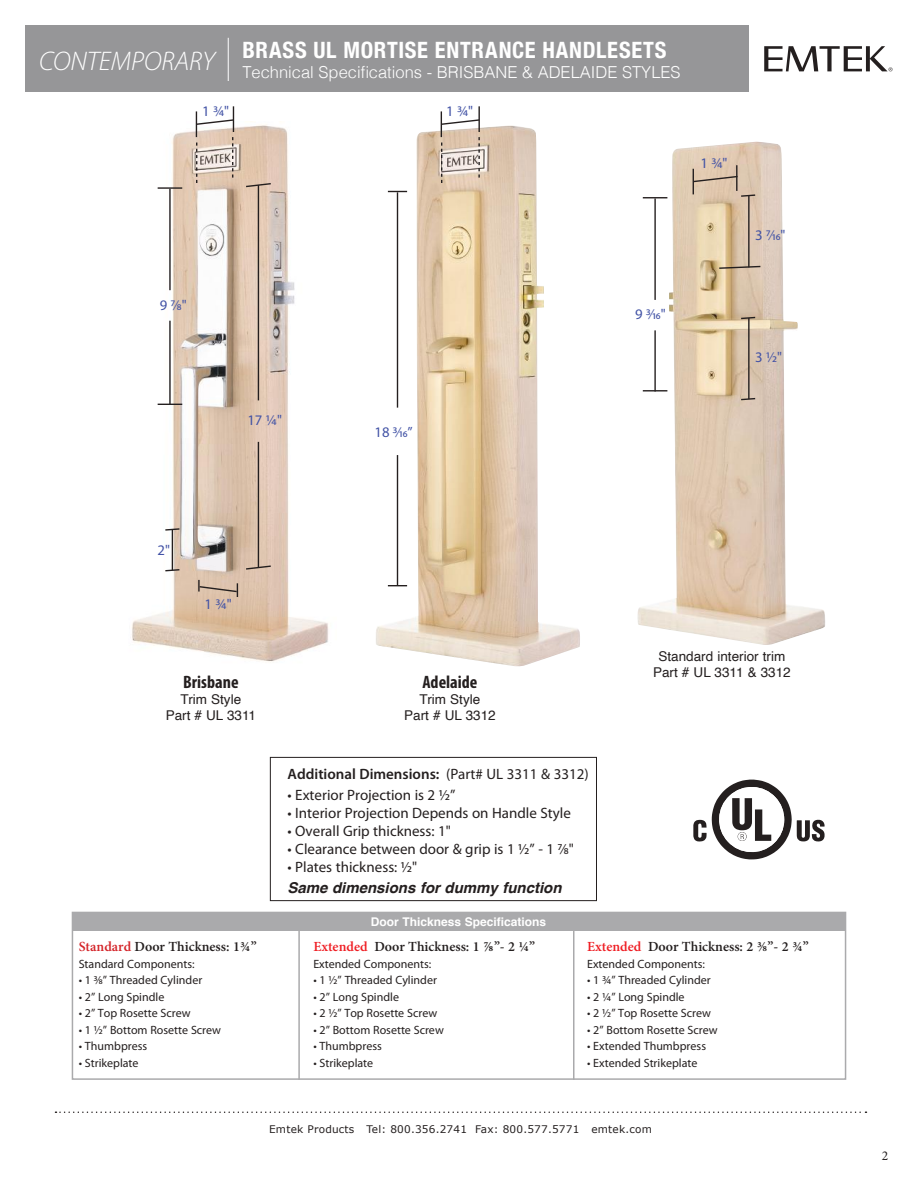
<style>
.page{position:relative;width:918px;height:1188px;background:#fff}
.page>*{position:absolute;margin:0;border:0;box-sizing:border-box;transform-origin:0 0}
.t1{font:700 condensed 22.5px "Helvetica Neue";letter-spacing:.03em;color:#fff}
.t2{font:700 condensed 18px "Myriad Pro";color:#241f1f}
.t3{font:300 16.5px "Helvetica";color:#fff}
.t4{font:15px "Myriad Pro";color:#241f1f}
.t5{font:600 15px "Myriad Pro";color:#241f1f}
.t6{font:italic 700 15px "Helvetica";color:#241f1f}
.t7{font:14.7px "Myriad Pro";color:#4152a5}
.t8{font:600 13.95px "Minion Pro";color:#241f1f}
.t9{font:13.5px/16.2px "Helvetica";color:#241f1f;text-align:center}
.t10{font:13.5px "Minion Pro";color:#241f1f}
.t11{font:12px "Myriad Pro";color:#241f1f}
.t12{font:700 12px "Helvetica";color:#fff}
.t13{font:10.5px "Verdana";letter-spacing:.02em;color:#241f1f}
.s1{font-weight:400}
.s2{color:#d42429}
.s3{color:#ef1d23}
.s4{font-weight:700}
</style>
<div class="page">
<img style="left:132px;top:125px;width:197px;height:537px">
<img style="left:637px;top:142px;width:188px;height:503px">
<img style="left:376px;top:126px;width:204px;height:541px">
<div style="left:26px;top:26px;width:723px;height:66px;background:#969698"></div>
<svg style="left:55px;top:1112px;width:811px;height:1px"></svg>
<div style="left:72px;top:912px;width:774px;height:19px;background:#aaaaac"></div>
<div style="left:72px;top:912px;width:774px;height:168px;border:1px solid #aaaaac"></div>
<hr style="left:298px;top:922px;width:2px;height:158px;background:#aaaaac">
<hr style="left:573px;top:922px;width:1px;height:158px;background:#aaaaac">
<svg style="left:764px;top:46px;width:128px;height:25px"></svg>
<div style="left:270px;top:757px;width:327px;height:144px;border:1px solid #241f1f"></div>
<hr style="left:478px;top:106px;width:2px;height:26px;background:#241f1f">
<hr style="left:736px;top:165px;width:2px;height:26px;background:#241f1f">
<svg style="left:195px;top:106px;width:40px;height:77px"></svg>
<svg style="left:440px;top:111px;width:41px;height:72px"></svg>
<hr style="left:158px;top:187px;width:24px;height:2px;background:#241f1f">
<svg style="left:388px;top:191px;width:19px;height:1px"></svg>
<svg style="left:388px;top:585px;width:19px;height:1px"></svg>
<svg style="left:643px;top:197px;width:24px;height:1px"></svg>
<svg style="left:158px;top:404px;width:24px;height:1px"></svg>
<svg style="left:643px;top:390px;width:24px;height:1px"></svg>
<hr style="left:169px;top:189px;width:2px;height:101px;background:#241f1f">
<hr style="left:654px;top:198px;width:2px;height:102px;background:#241f1f">
<hr style="left:169px;top:321px;width:2px;height:83px;background:#241f1f">
<hr style="left:654px;top:330px;width:2px;height:62px;background:#241f1f">
<svg style="left:245px;top:182px;width:27px;height:6px"></svg>
<svg style="left:245px;top:565px;width:27px;height:6px"></svg>
<hr style="left:258px;top:185px;width:1px;height:215px;background:#241f1f">
<hr style="left:397px;top:192px;width:1px;height:216px;background:#241f1f">
<hr style="left:258px;top:442px;width:1px;height:126px;background:#241f1f">
<hr style="left:397px;top:455px;width:1px;height:131px;background:#241f1f">
<svg style="left:164px;top:527px;width:17px;height:4px"></svg>
<svg style="left:692px;top:169px;width:65px;height:29px;background:#d0baa3"></svg>
<svg style="left:740px;top:316px;width:17px;height:4px"></svg>
<svg style="left:740px;top:397px;width:17px;height:4px"></svg>
<svg style="left:164px;top:568px;width:17px;height:4px"></svg>
<svg style="left:718px;top:265px;width:44px;height:5px"></svg>
<hr style="left:172px;top:529px;width:1px;height:41px;background:#241f1f">
<hr style="left:748px;top:196px;width:2px;height:71px;background:#241f1f">
<hr style="left:748px;top:318px;width:2px;height:81px;background:#241f1f">
<svg style="left:198px;top:580px;width:40px;height:17px"></svg>
<svg style="left:693px;top:780px;width:132px;height:79px"></svg>
<hr style="left:228px;top:38px;width:1px;height:43px;background:#fff">
<h1 class="t1" style="left:242px;top:37px;width:426px">BRASS UL MORTISE ENTRANCE HANDLESETS</h1>
<h3 class="t3" style="left:39px;top:58px;width:643px"><sup>CONTEMPORARY</sup> Technical Specifications - BRISBANE &amp; ADELAIDE STYLES</h3>
<p class="t7" style="left:202px;top:105px;width:28px">1 3/4"</p>
<p class="t7" style="left:446px;top:105px;width:28px">1 3/4"</p>
<p class="t7" style="left:160px;top:299px;width:28px">9 7/8"</p>
<p class="t7" style="left:247px;top:415px;width:36px">17 1/4"</p>
<p class="t7" style="left:158px;top:545px;width:14px">2"</p>
<p class="t7" style="left:205px;top:598px;width:28px">1 3/4"</p>
<p class="t7" style="left:375px;top:426px;width:40px">18 3/16”</p>
<h2 class="t2" style="left:183px;top:675px;width:57px">Brisbane</h2>
<p class="t9" style="left:166px;top:692px;width:92px">Trim Style<br>Part # UL 3311</p>
<h2 class="t2" style="left:422px;top:675px;width:56px">Adelaide</h2>
<p class="t9" style="left:404px;top:692px;width:93px">Trim Style<br>Part # UL 3312</p>
<p class="t5" style="left:288px;top:765px;width:303px">Additional Dimensions: <span class="s1">(Part# UL 3311 &amp; 3312)</span></p>
<p class="t4" style="left:288px;top:790px;width:169px">• Exterior Projection is 2 1⁄2”</p>
<p class="t4" style="left:288px;top:808px;width:285px">• Interior Projection Depends on Handle Style</p>
<p class="t4" style="left:288px;top:826px;width:165px">• Overall Grip thickness: 1"</p>
<p class="t4" style="left:288px;top:844px;width:288px">• Clearance between door &amp; grip is 1 1⁄2” - 1 7/8"</p>
<p class="t4" style="left:288px;top:862px;width:131px">• Plates thickness: 1⁄2"</p>
<p class="t6" style="left:288px;top:882px;width:276px">Same dimensions for dummy function</p>
<p class="t12" style="left:371px;top:917px;width:177px">Door Thickness Specifications</p>
<p class="t7" style="left:635px;top:309px;width:32px">9 3/16"</p>
<p class="t7" style="left:700px;top:158px;width:28px">1 3/4"</p>
<p class="t7" style="left:755px;top:229px;width:32px">3 7/16"</p>
<p class="t7" style="left:755px;top:352px;width:28px">3 1⁄2"</p>
<p class="t9" style="left:653px;top:649px;width:139px">Standard interior trim<br>Part # UL 3311 &amp; 3312</p>
<p class="t8" style="left:79px;top:939px;width:179px"><span class="s2">Standard</span> Door Thickness: 1¾”</p>
<p class="t11" style="left:79px;top:959px;width:117px">Standard Components:</p>
<p class="t11" style="left:79px;top:976px;width:125px">• 1 3⁄8” Threaded Cylinder</p>
<p class="t11" style="left:79px;top:992px;width:87px">• 2” Long Spindle</p>
<p class="t11" style="left:79px;top:1009px;width:113px">• 2” Top Rosette Screw</p>
<p class="t11" style="left:79px;top:1025px;width:144px">• 1 1⁄2” Bottom Rosette Screw</p>
<p class="t11" style="left:79px;top:1042px;width:70px">• Thumbpress</p>
<p class="t11" style="left:79px;top:1058px;width:61px">• Strikeplate</p>
<p class="t8" style="left:313px;top:939px;width:223px"><span class="s3">Extended</span> Door Thickness: 1 <span class="s4">⅞</span>”- 2 ¼”</p>
<p class="t11" style="left:313px;top:959px;width:119px">Extended Components:</p>
<p class="t11" style="left:313px;top:976px;width:125px">• 1 1⁄2” Threaded Cylinder</p>
<p class="t11" style="left:313px;top:992px;width:87px">• 2” Long Spindle</p>
<p class="t11" style="left:313px;top:1009px;width:125px">• 2 1⁄2” Top Rosette Screw</p>
<p class="t11" style="left:313px;top:1025px;width:132px">• 2” Bottom Rosette Screw</p>
<p class="t11" style="left:313px;top:1042px;width:70px">• Thumbpress</p>
<p class="t11" style="left:313px;top:1058px;width:61px">• Strikeplate</p>
<p class="t8" style="left:587px;top:939px;width:223px"><span class="s3">Extended</span> Door Thickness: 2 ⅜”- 2 ¾”</p>
<p class="t11" style="left:587px;top:959px;width:119px">Extended Components:</p>
<p class="t11" style="left:587px;top:976px;width:125px">• 1 3⁄4” Threaded Cylinder</p>
<p class="t11" style="left:587px;top:992px;width:99px">• 2 1⁄4” Long Spindle</p>
<p class="t11" style="left:587px;top:1009px;width:125px">• 2 1⁄2” Top Rosette Screw</p>
<p class="t11" style="left:587px;top:1025px;width:132px">• 2” Bottom Rosette Screw</p>
<p class="t11" style="left:587px;top:1042px;width:120px">• Extended Thumbpress</p>
<p class="t11" style="left:587px;top:1058px;width:112px">• Extended Strikeplate</p>
<p class="t13" style="left:269px;top:1125px;width:384px">Emtek Products Tel: 800.356.2741 Fax: 800.577.5771 emtek.com</p>
<p class="t10" style="left:882px;top:1147px;width:8px">2</p>
</div>
